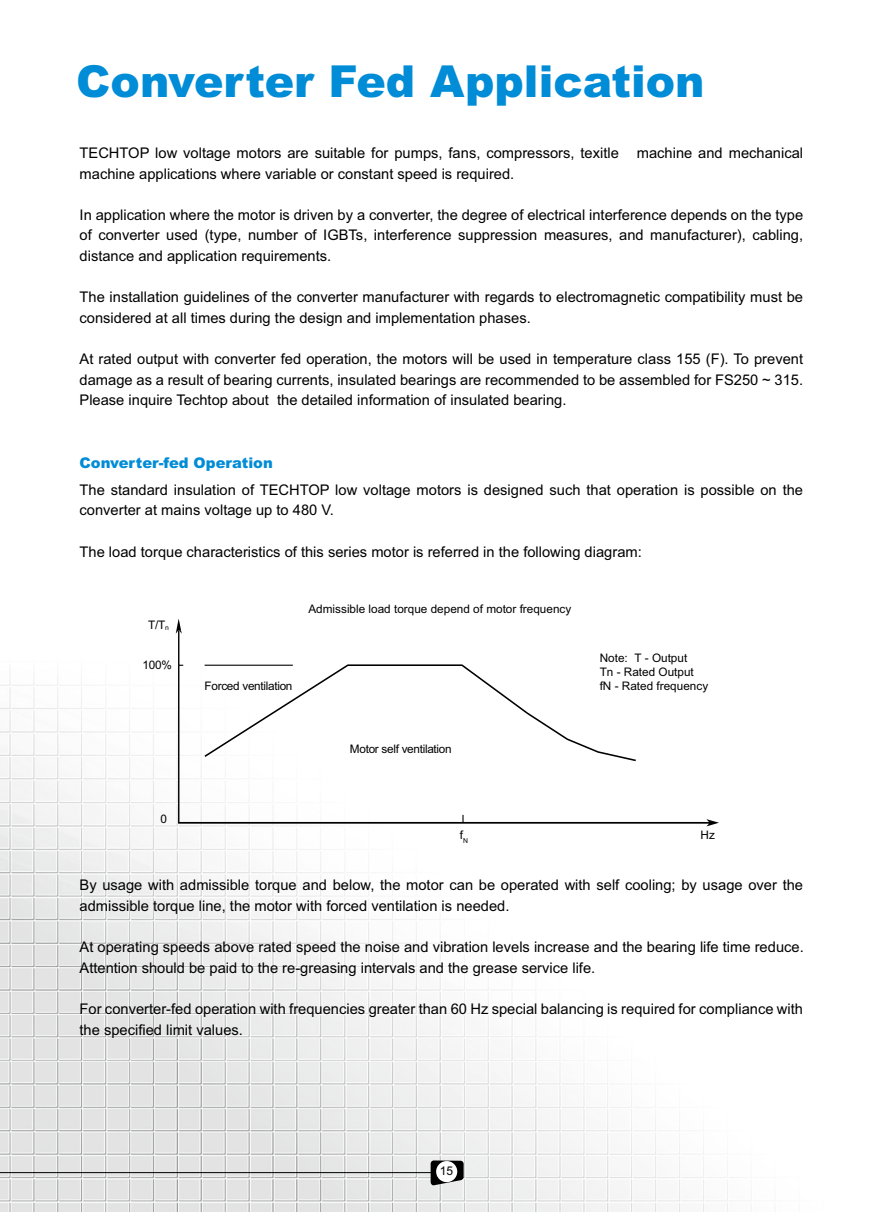
<style>
.page{position:relative;width:893px;height:1212px;background:#fff}
.page>*{position:absolute;margin:0;border:0;box-sizing:border-box;transform-origin:0 0}
.t1{font:900 44.1px "Arial";color:#008cd6}
.t2{font:14.7px/20.5px "Arial";color:#000}
.t3{font:900 14.7px "Arial";color:#008cd6}
.t4{font:12px "Arial";color:#000}
.t5{font:11.7px/14.1px "Arial";color:#000}
.t6{font:11.7px "Arial";letter-spacing:-.025em;color:#000}
</style>
<div class="page">
<svg style="left:0;top:618px;width:751px;height:594px"></svg>
<h1 class="t1" style="left:76px;top:50px;width:630px">Converter Fed Application</h1>
<p class="t2" style="left:80px;top:142px;width:725px">TECHTOP low voltage motors are suitable for pumps, fans, compressors, texitle machine and mechanical machine applications where variable or constant speed is required.</p>
<p class="t2" style="left:80px;top:204px;width:725px;text-align:justify">In application where the motor is driven by a converter, the degree of electrical interference depends on the type of converter used (type, number of IGBTs, interference suppression measures, and manufacturer), cabling, distance and application requirements.</p>
<p class="t2" style="left:80px;top:287px;width:725px">The installation guidelines of the converter manufacturer with regards to electromagnetic compatibility must be considered at all times during the design and implementation phases.</p>
<p class="t2" style="left:80px;top:348px;width:725px;text-align:justify">At rated output with converter fed operation, the motors will be used in temperature class 155 (F). To prevent damage as a result of bearing currents, insulated bearings are recommended to be assembled for FS250 ~ 315.<br>Please inquire Techtop about the detailed information of insulated bearing.</p>
<p class="t3" style="left:80px;top:452px;width:195px">Converter-fed Operation</p>
<p class="t2" style="left:80px;top:479px;width:725px">The standard insulation of TECHTOP low voltage motors is designed such that operation is possible on the converter at mains voltage up to 480 V.</p>
<p class="t2" style="left:80px;top:541px;width:564px">The load torque characteristics of this series motor is referred in the following diagram:</p>
<p class="t5" style="left:148px;top:617px;width:22px">T/T<sub>n</sub></p>
<p class="t5" style="left:143px;top:657px;width:31px">100%</p>
<p class="t5" style="left:160px;top:812px;width:8px">0</p>
<p class="t5" style="left:308px;top:601px;width:264px">Admissible load torque depend of motor frequency</p>
<p class="t6" style="left:205px;top:678px;width:89px">Forced ventilation</p>
<p class="t6" style="left:350px;top:741px;width:103px">Motor self ventilation</p>
<p class="t5" style="left:600px;top:651px;width:110px">Note: T - Output<br>Tn - Rated Output fN - Rated frequency</p>
<p class="t5" style="left:460px;top:828px;width:10px">f<sub>N</sub></p>
<p class="t5" style="left:700px;top:828px;width:16px">Hz</p>
<p class="t2" style="left:80px;top:875px;width:725px">By usage with admissible torque and below, the motor can be operated with self cooling; by usage over the admissible torque line, the motor with forced ventilation is needed.</p>
<p class="t2" style="left:80px;top:937px;width:726px">At operating speeds above rated speed the noise and vibration levels increase and the bearing life time reduce.<br>Attention should be paid to the re-greasing intervals and the grease service life.</p>
<p class="t2" style="left:80px;top:998px;width:725px">For converter-fed operation with frequencies greater than 60 Hz special balancing is required for compliance with the specified limit values.</p>
<p class="t4" style="left:440px;top:1164px;width:15px">15</p>
</div>
